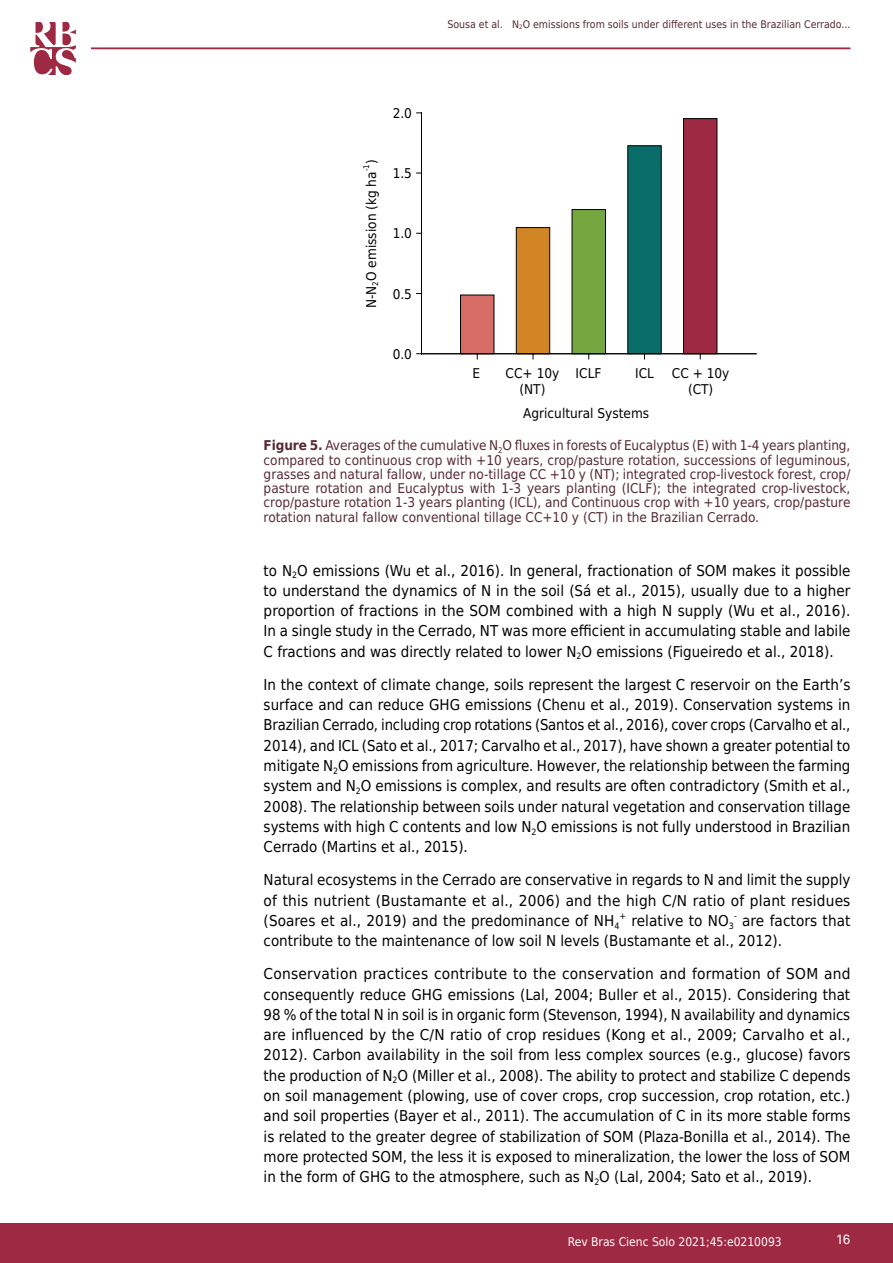
<style>
.page{position:relative;width:893px;height:1263px;background:#fff}
.page>*{position:absolute;margin:0;border:0;box-sizing:border-box;transform-origin:0 0}
.t1{font:15px/20.2px "DejaVu Sans Condensed";color:#000;text-align:justify}
.t2{font:13.5px/14.2px "DejaVu Sans Condensed";color:#562a32;text-align:justify}
.t3{font:13.5px/16.2px "DejaVu Sans Condensed";color:#000;text-align:center}
.t4{font:13.5px "Akkurat Pro";color:#fff}
.t5{font:12px "DejaVu Sans Condensed";color:#fff}
.t6{font:10.5px "DejaVu Sans Condensed";color:#562a32}
.t7{font:8.7px "DejaVu Sans Condensed";color:#000}
.t8{font:7.8px "DejaVu Sans Condensed";color:#000}
.s1{font-weight:700}
</style>
<div class="page">
<div style="left:0;top:1223px;width:893px;height:40px;background:#9e2943"></div>
<hr style="left:91px;top:47px;width:759px;height:2px;background:#9e2943">
<svg style="left:30px;top:22px;width:46px;height:52px"></svg>
<hr style="left:421px;top:113px;width:1px;height:241px;background:#000">
<div style="left:460px;top:295px;width:34px;height:59px;background:#d86c67;border:1px solid #000"></div>
<div style="left:516px;top:227px;width:34px;height:127px;background:#d18525;border:1px solid #000"></div>
<div style="left:572px;top:209px;width:34px;height:145px;background:#75a741;border:1px solid #000"></div>
<div style="left:627px;top:145px;width:35px;height:209px;background:#0a6c69;border:1px solid #000"></div>
<div style="left:683px;top:118px;width:34px;height:236px;background:#9e2943;border:1px solid #000"></div>
<hr style="left:421px;top:353px;width:335px;height:1px;background:#000">
<p class="t3" style="left:393px;top:105px;width:21px">2.0</p>
<p class="t3" style="left:363px;top:164px;width:6px;rotate:-90deg">)</p>
<p class="t8" style="left:360px;top:171px;width:9px;rotate:-90deg">-1</p>
<p class="t3" style="left:363px;top:308px;width:138px;rotate:-90deg">N-N O emission (kg ha</p>
<p class="t8" style="left:369px;top:286px;width:6px;rotate:-90deg">2</p>
<p class="t3" style="left:393px;top:165px;width:21px">1.5</p>
<p class="t3" style="left:393px;top:225px;width:21px">1.0</p>
<p class="t3" style="left:393px;top:285px;width:21px">0.5</p>
<p class="t3" style="left:393px;top:346px;width:21px">0.0</p>
<p class="t6" style="left:447px;top:16px;width:404px">Sousa et al. N<sub>2</sub>O emissions from soils under different uses in the Brazilian Cerrado...</p>
<p class="t3" style="left:473px;top:365px;width:9px">E</p>
<p class="t3" style="left:506px;top:365px;width:55px">CC+ 10y (NT)</p>
<p class="t3" style="left:576px;top:365px;width:27px">ICLF</p>
<p class="t3" style="left:635px;top:365px;width:20px">ICL</p>
<p class="t3" style="left:672px;top:365px;width:59px">CC + 10y (CT)</p>
<p class="t3" style="left:523px;top:405px;width:127px">Agricultural Systems</p>
<p class="t2" style="left:264px;top:438px;width:588px"><span class="s1">Figure 5.</span> Averages of the cumulative N<sub>2</sub>O fluxes in forests of Eucalyptus (E) with 1-4 years planting, compared to continuous crop with +10 years, crop/pasture rotation, successions of leguminous, grasses and natural fallow, under no-tillage CC +10 y (NT); integrated crop-livestock forest, crop/ pasture rotation and Eucalyptus with 1-3 years planting (ICLF); the integrated crop-livestock, crop/pasture rotation 1-3 years planting (ICL), and Continuous crop with +10 years, crop/pasture rotation natural fallow conventional tillage CC+10 y (CT) in the Brazilian Cerrado.</p>
<p class="t1" style="left:264px;top:560px;width:588px">to N<sub>2</sub>O emissions (Wu et al., 2016). In general, fractionation of SOM makes it possible to understand the dynamics of N in the soil (Sá et al., 2015), usually due to a higher proportion of fractions in the SOM combined with a high N supply (Wu et al., 2016).<br>In a single study in the Cerrado, NT was more efficient in accumulating stable and labile C fractions and was directly related to lower N<sub>2</sub>O emissions (Figueiredo et al., 2018).</p>
<p class="t1" style="left:264px;top:674px;width:588px">In the context of climate change, soils represent the largest C reservoir on the Earth’s surface and can reduce GHG emissions (Chenu et al., 2019). Conservation systems in Brazilian Cerrado, including crop rotations (Santos et al., 2016), cover crops (Carvalho et al., 2014), and ICL (Sato et al., 2017; Carvalho et al., 2017), have shown a greater potential to mitigate N<sub>2</sub>O emissions from agriculture. However, the relationship between the farming system and N<sub>2</sub>O emissions is complex, and results are often contradictory (Smith et al., 2008). The relationship between soils under natural vegetation and conservation tillage systems with high C contents and low N<sub>2</sub>O emissions is not fully understood in Brazilian Cerrado (Martins et al., 2015).</p>
<p class="t1" style="left:264px;top:869px;width:588px">Natural ecosystems in the Cerrado are conservative in regards to N and limit the supply of this nutrient (Bustamante et al., 2006) and the high C/N ratio of plant residues (Soares et al., 2019) and the predominance of NH<sub>4</sub></p>
<p class="t7" style="left:619px;top:908px;width:8px">+</p>
<p class="t1" style="left:631px;top:910px;width:104px">relative to NO<sub>3</sub></p>
<p class="t7" style="left:734px;top:908px;width:4px">-</p>
<p class="t1" style="left:264px;top:910px;width:588px;text-indent:478px">are factors that contribute to the maintenance of low soil N levels (Bustamante et al., 2012).</p>
<p class="t1" style="left:264px;top:963px;width:588px">Conservation practices contribute to the conservation and formation of SOM and consequently reduce GHG emissions (Lal, 2004; Buller et al., 2015). Considering that 98 % of the total N in soil is in organic form (Stevenson, 1994), N availability and dynamics are influenced by the C/N ratio of crop residues (Kong et al., 2009; Carvalho et al., 2012). Carbon availability in the soil from less complex sources (e.g., glucose) favors the production of N<sub>2</sub>O (Miller et al., 2008). The ability to protect and stabilize C depends on soil management (plowing, use of cover crops, crop succession, crop rotation, etc.) and soil properties (Bayer et al., 2011). The accumulation of C in its more stable forms is related to the greater degree of stabilization of SOM (Plaza-Bonilla et al., 2014). The more protected SOM, the less it is exposed to mineralization, the lower the loss of SOM in the form of GHG to the atmosphere, such as N<sub>2</sub>O (Lal, 2004; Sato et al., 2019).</p>
<p class="t5" style="left:568px;top:1231px;width:215px">Rev Bras Cienc Solo 2021;45:e0210093</p>
<p class="t4" style="left:836px;top:1231px;width:16px">16</p>
</div>
